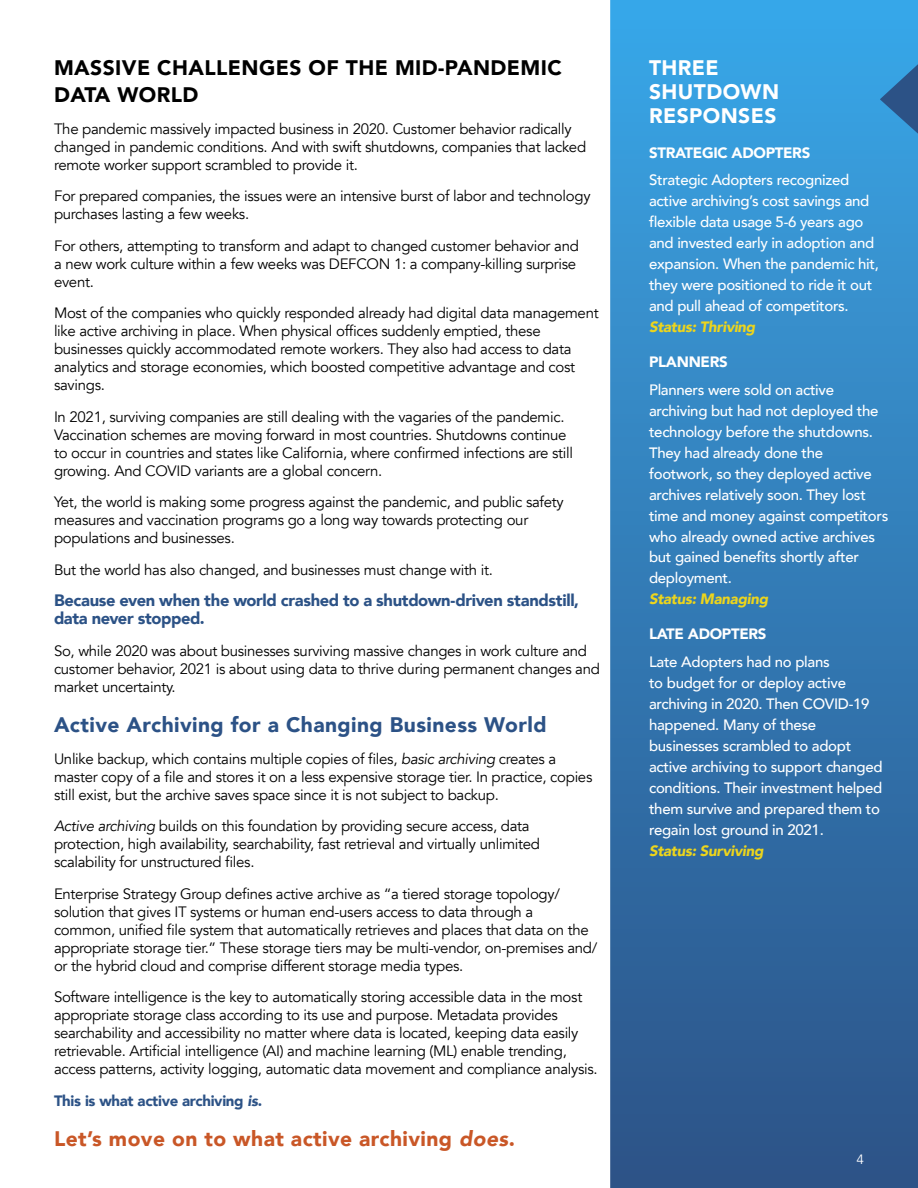
<style>
.page{position:relative;width:918px;height:1188px;background:#fff}
.page>*{position:absolute;margin:0;border:0;box-sizing:border-box;transform-origin:0 0}
.t1{font:900 21px/27px "Avenir";letter-spacing:.02em;color:#000}
.t2{font:900 21px "Avenir";letter-spacing:.02em;color:#2c5286}
.t3{font:900 21px "Avenir";letter-spacing:.02em;color:#c95727}
.t4{font:900 21px/24px "Avenir";letter-spacing:.02em;color:#fff}
.t5{font:900 16.5px/18px "Avenir";letter-spacing:-.02em;color:#2c5286}
.t6{font:15px/18px "Avenir";letter-spacing:-.02em;color:#000}
.t7{font:500 15px/21px "Avenir";letter-spacing:-.02em;color:#fff}
.t8{font:italic 900 15px "Avenir";letter-spacing:-.02em;color:#edd51c}
.t9{font:900 15px "Avenir";letter-spacing:-.02em;color:#fff}
.t10{font:900 15px "Avenir";letter-spacing:-.02em;color:#2c5286}
.t11{font:13.5px "Avenir";color:#fff}
.s1{font-style:italic}
</style>
<div class="page">
<svg style="left:610px;top:0;width:308px;height:1188px;background:#327bb6"></svg>
<svg style="left:880px;top:52px;width:38px;height:93px;background:#3283be"></svg>
<h1 class="t1" style="left:54px;top:54px;width:509px">MASSIVE CHALLENGES OF THE MID-PANDEMIC<br>DATA WORLD</h1>
<p class="t6" style="left:54px;top:120px;width:534px">The pandemic massively impacted business in 2020. Customer behavior radically changed in pandemic conditions. And with swift shutdowns, companies that lacked remote worker support scrambled to provide it.</p>
<p class="t6" style="left:54px;top:187px;width:538px">For prepared companies, the issues were an intensive burst of labor and technology purchases lasting a few weeks.</p>
<p class="t6" style="left:54px;top:237px;width:526px">For others, attempting to transform and adapt to changed customer behavior and a new work culture within a few weeks was DEFCON 1: a company-killing surprise event.</p>
<p class="t6" style="left:54px;top:304px;width:546px">Most of the companies who quickly responded already had digital data management like active archiving in place. When physical offices suddenly emptied, these businesses quickly accommodated remote workers. They also had access to data analytics and storage economies, which boosted competitive advantage and cost savings.</p>
<p class="t6" style="left:54px;top:408px;width:521px">In 2021, surviving companies are still dealing with the vagaries of the pandemic.<br>Vaccination schemes are moving forward in most countries. Shutdowns continue to occur in countries and states like California, where confirmed infections are still growing. And COVID variants are a global concern.</p>
<p class="t6" style="left:54px;top:493px;width:511px">Yet, the world is making some progress against the pandemic, and public safety measures and vaccination programs go a long way towards protecting our populations and businesses.</p>
<p class="t6" style="left:54px;top:561px;width:440px">But the world has also changed, and businesses must change with it.</p>
<p class="t5" style="left:54px;top:591px;width:527px">Because even when the world crashed to a shutdown-driven standstill, data never stopped.</p>
<p class="t6" style="left:54px;top:642px;width:547px">So, while 2020 was about businesses surviving massive changes in work culture and customer behavior, 2021 is about using data to thrive during permanent changes and market uncertainty.</p>
<h1 class="t2" style="left:54px;top:707px;width:494px">Active Archiving for a Changing Business World</h1>
<p class="t6" style="left:54px;top:750px;width:540px">Unlike backup, which contains multiple copies of files, <span class="s1">basic archiving</span> creates a master copy of a file and stores it on a less expensive storage tier. In practice, copies still exist, but the archive saves space since it is not subject to backup.</p>
<p class="t6" style="left:54px;top:817px;width:488px"><span class="s1">Active archiving</span> builds on this foundation by providing secure access, data protection, high availability, searchability, fast retrieval and virtually unlimited scalability for unstructured files.</p>
<p class="t6" style="left:54px;top:885px;width:545px">Enterprise Strategy Group defines active archive as “a tiered storage topology/ solution that gives IT systems or human end-users access to data through a common, unified file system that automatically retrieves and places that data on the appropriate storage tier.” These storage tiers may be multi-vendor, on-premises and/ or the hybrid cloud and comprise different storage media types.</p>
<p class="t6" style="left:54px;top:988px;width:545px">Software intelligence is the key to automatically storing accessible data in the most appropriate storage class according to its use and purpose. Metadata provides searchability and accessibility no matter where data is located, keeping data easily retrievable. Artificial intelligence (AI) and machine learning (ML) enable trending, access patterns, activity logging, automatic data movement and compliance analysis.</p>
<p class="t10" style="left:54px;top:1087px;width:210px">This is what active archiving <span class="s1">is</span>.</p>
<h1 class="t3" style="left:54px;top:1121px;width:462px">Let’s move on to what active archiving <span class="s1">does</span>.</h1>
<h1 class="t4" style="left:649px;top:55px;width:132px">THREE<br>SHUTDOWN<br>RESPONSES</h1>
<p class="t9" style="left:649px;top:139px;width:163px">STRATEGIC ADOPTERS</p>
<p class="t7" style="left:649px;top:169px;width:231px">Strategic Adopters recognized active archiving’s cost savings and flexible data usage 5-6 years ago and invested early in adoption and expansion. When the pandemic hit, they were positioned to ride it out and pull ahead of competitors.</p>
<p class="t8" style="left:649px;top:315px;width:108px">Status: Thriving</p>
<p class="t9" style="left:649px;top:349px;width:80px">PLANNERS</p>
<p class="t7" style="left:649px;top:378px;width:241px">Planners were sold on active archiving but had not deployed the technology before the shutdowns.<br>They had already done the footwork, so they deployed active archives relatively soon. They lost time and money against competitors who already owned active archives but gained benefits shortly after deployment.</p>
<p class="t8" style="left:649px;top:587px;width:121px">Status: Managing</p>
<p class="t9" style="left:649px;top:621px;width:119px">LATE ADOPTERS</p>
<p class="t7" style="left:649px;top:650px;width:235px">Late Adopters had no plans<br>to budget for or deploy active archiving in 2020. Then COVID-19 happened. Many of these businesses scrambled to adopt active archiving to support changed conditions. Their investment helped them survive and prepared them to regain lost ground in 2021.</p>
<p class="t8" style="left:649px;top:838px;width:116px">Status: Surviving</p>
<p class="t11" style="left:856px;top:1151px;width:9px">4</p>
</div>
